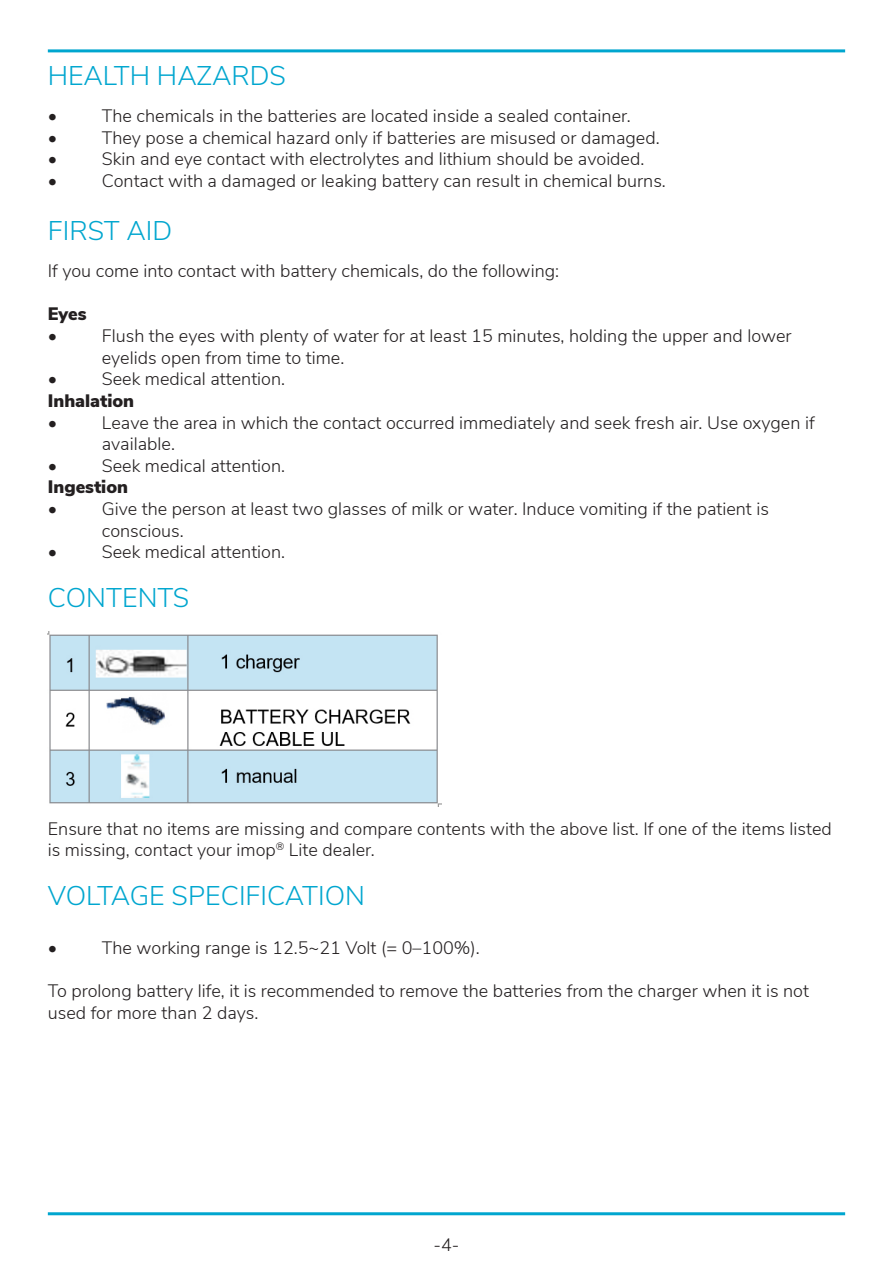
<style>
.page{position:relative;width:893px;height:1263px;background:#fff}
.page>*{position:absolute;margin:0;border:0;box-sizing:border-box;transform-origin:0 0}
.t1{font:300 27px "Nunito Sans";color:#00a6cf}
.t2{font:300 18px/21.6px "Nunito Sans";color:#231f20}
.t3{font:900 18px "Nunito Sans";color:#231f20}
</style>
<div class="page">
<hr style="left:48px;top:1212px;width:797px;height:3px;background:#00a6cf">
<hr style="left:48px;top:49px;width:797px;height:3px;background:#00a6cf">
<img style="left:48px;top:631px;width:394px;height:175px">
<p class="t1" style="left:48px;top:56px;width:240px">HEALTH HAZARDS</p>
<p class="t2" style="left:48px;top:104px;width:11px">•</p>
<p class="t2" style="left:102px;top:104px;width:531px">The chemicals in the batteries are located inside a sealed container.</p>
<p class="t2" style="left:48px;top:125px;width:11px">•</p>
<p class="t2" style="left:102px;top:125px;width:559px">They pose a chemical hazard only if batteries are misused or damaged.</p>
<p class="t2" style="left:48px;top:147px;width:11px">•</p>
<p class="t2" style="left:102px;top:147px;width:544px">Skin and eye contact with electrolytes and lithium should be avoided.</p>
<p class="t2" style="left:48px;top:169px;width:11px">•</p>
<p class="t2" style="left:102px;top:169px;width:565px">Contact with a damaged or leaking battery can result in chemical burns.</p>
<p class="t1" style="left:48px;top:211px;width:126px">FIRST AID</p>
<p class="t2" style="left:48px;top:259px;width:513px">If you come into contact with battery chemicals, do the following:</p>
<p class="t3" style="left:48px;top:301px;width:40px">Eyes</p>
<p class="t2" style="left:48px;top:324px;width:11px">•</p>
<p class="t2" style="left:102px;top:324px;width:691px">Flush the eyes with plenty of water for at least 15 minutes, holding the upper and lower</p>
<p class="t2" style="left:102px;top:345px;width:244px">eyelids open from time to time.</p>
<p class="t2" style="left:48px;top:367px;width:11px">•</p>
<p class="t2" style="left:102px;top:367px;width:185px">Seek medical attention.</p>
<p class="t3" style="left:48px;top:387px;width:88px">Inhalation</p>
<p class="t2" style="left:48px;top:410px;width:11px">•</p>
<p class="t2" style="left:102px;top:410px;width:714px">Leave the area in which the contact occurred immediately and seek fresh air. Use oxygen if available.</p>
<p class="t2" style="left:48px;top:453px;width:11px">•</p>
<p class="t2" style="left:102px;top:453px;width:185px">Seek medical attention.</p>
<p class="t3" style="left:48px;top:474px;width:82px">Ingestion</p>
<p class="t2" style="left:48px;top:497px;width:11px">•</p>
<p class="t2" style="left:102px;top:497px;width:669px">Give the person at least two glasses of milk or water. Induce vomiting if the patient is</p>
<p class="t2" style="left:102px;top:518px;width:83px">conscious.</p>
<p class="t2" style="left:48px;top:540px;width:11px">•</p>
<p class="t2" style="left:102px;top:540px;width:185px">Seek medical attention.</p>
<p class="t1" style="left:48px;top:578px;width:143px">CONTENTS</p>
<p class="t2" style="left:48px;top:816px;width:785px">Ensure that no items are missing and compare contents with the above list. If one of the items listed is missing, contact your imop<sup>®</sup> Lite dealer.</p>
<p class="t1" style="left:48px;top:876px;width:319px">VOLTAGE SPECIFICATION</p>
<p class="t2" style="left:48px;top:935px;width:11px">•</p>
<p class="t2" style="left:102px;top:935px;width:379px">The working range is 12.5~21 Volt (= 0–100%).</p>
<p class="t2" style="left:48px;top:979px;width:763px">To prolong battery life, it is recommended to remove the batteries from the charger when it is not used for more than 2 days.</p>
<p class="t2" style="left:433px;top:1233px;width:27px">-4-</p>
</div>
